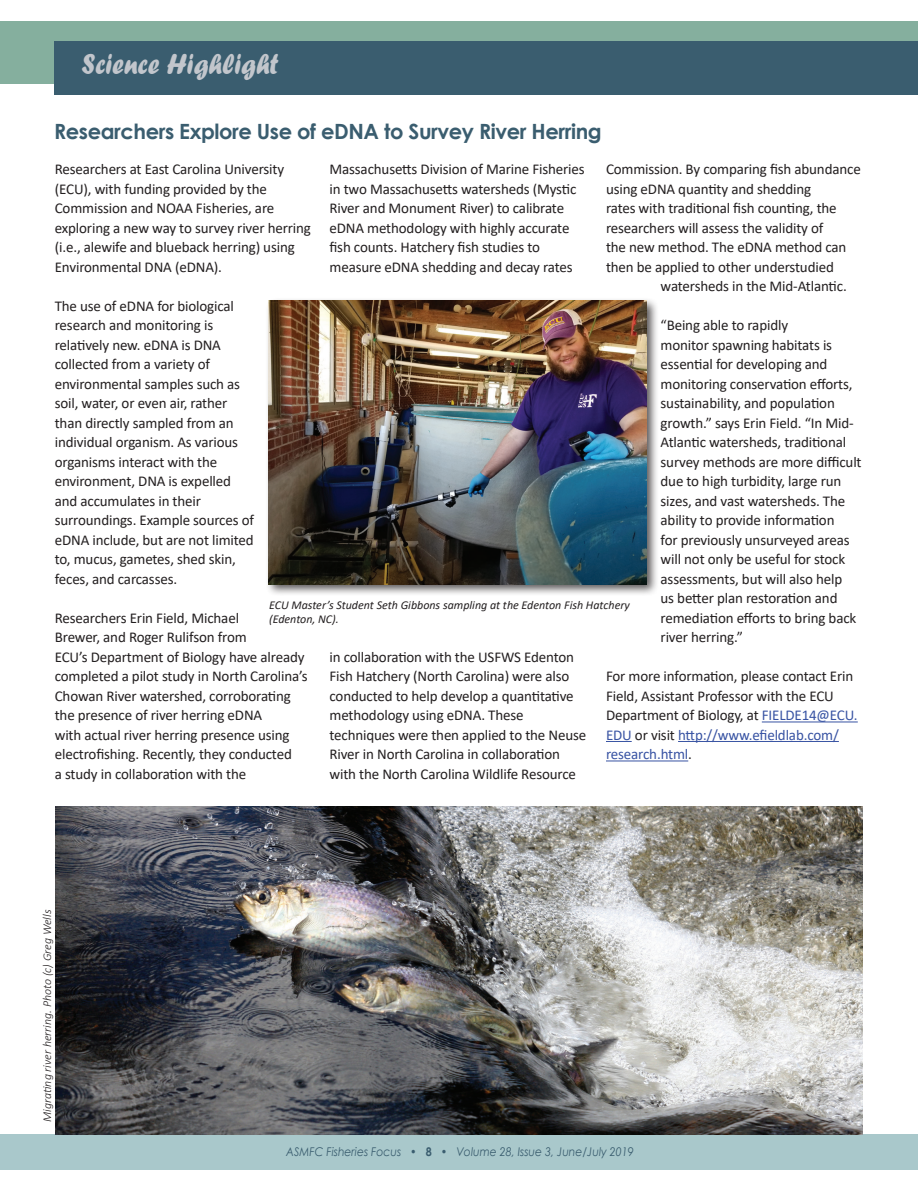
<style>
.page{position:relative;width:918px;height:1188px;background:#fff}
.page>*{position:absolute;margin:0;border:0;box-sizing:border-box;transform-origin:0 0}
.t1{font:30px "Forte";color:#c2c6cc;scale:.9 1}
.t2{font:700 21px "Century Gothic";letter-spacing:-.02em;color:#3a5d6f}
.t3{font:15px/19.5px "Calibri";letter-spacing:-.01em;color:#231f20}
.t4{font:italic 12px/14.4px "Calibri";color:#231f20}
.t5{font:italic 12px "Century Gothic";color:#3a5d6f;scale:.9 1}
.t6{font:italic 300 12px "Calibri";color:#231f20}
.s1{color:#3853a3}
.s2{font-style:normal}
.s3{font-weight:700;font-style:normal}
</style>
<div class="page">
<div style="left:0;top:21px;width:918px;height:63px;background:#85af9e"></div>
<div style="left:0;top:1134px;width:918px;height:36px;background:#a9c8cb"></div>
<div style="left:55px;top:41px;width:863px;height:53px;background:#3a5d6f"></div>
<div style="left:265px;top:297px;width:394px;height:300px;background:#231f20;opacity:.75"></div>
<img style="left:269px;top:301px;width:378px;height:283px">
<hr style="left:762px;top:721px;width:96px;height:1px;background:#3853a3">
<svg style="left:606px;top:741px;width:26px;height:1px"></svg>
<hr style="left:678px;top:741px;width:161px;height:1px;background:#3853a3">
<hr style="left:606px;top:760px;width:82px;height:1px;background:#3853a3">
<img style="left:56px;top:806px;width:807px;height:328px">
<h1 class="t1" style="left:81px;top:46px;width:221px">Science Highlight</h1>
<h2 class="t2" style="left:54px;top:115px;width:549px">Researchers Explore Use of eDNA to Survey River Herring</h2>
<p class="t3" style="left:330px;top:159px;width:257px">Massachusetts Division of Marine Fisheries in two Massachusetts watersheds (Mystic River and Monument River) to calibrate eDNA methodology with highly accurate fish counts. Hatchery fish studies to measure eDNA shedding and decay rates</p>
<p class="t3" style="left:606px;top:159px;width:256px">Commission. By comparing fish abundance using eDNA quantity and shedding<br>rates with traditional fish counting, the researchers will assess the validity of<br>the new method. The eDNA method can then be applied to other understudied</p>
<p class="t3" style="left:661px;top:276px;width:188px">watersheds in the Mid-Atlantic.</p>
<p class="t3" style="left:661px;top:315px;width:203px">“Being able to rapidly<br>monitor spawning habitats is essential for developing and monitoring conservation efforts, sustainability, and population growth.” says Erin Field. “In Mid-<br>Atlantic watersheds, traditional survey methods are more difficult due to high turbidity, large run sizes, and vast watersheds. The ability to provide information<br>for previously unsurveyed areas will not only be useful for stock assessments, but will also help<br>us better plan restoration and remediation efforts to bring back river herring.”</p>
<p class="t3" style="left:606px;top:666px;width:253px">For more information, please contact Erin Field, Assistant Professor with the ECU Department of Biology, at <span class="s1">FIELDE14@ECU.<br>EDU</span> or visit <span class="s1">http://www.efieldlab.com/ research.html</span>.</p>
<p class="t3" style="left:55px;top:159px;width:258px">Researchers at East Carolina University (ECU), with funding provided by the Commission and NOAA Fisheries, are exploring a new way to survey river herring (i.e., alewife and blueback herring) using Environmental DNA (eDNA).</p>
<p class="t3" style="left:55px;top:296px;width:201px">The use of eDNA for biological research and monitoring is relatively new. eDNA is DNA collected from a variety of environmental samples such as soil, water, or even air, rather than directly sampled from an individual organism. As various organisms interact with the environment, DNA is expelled and accumulates in their surroundings. Example sources of eDNA include, but are not limited to, mucus, gametes, shed skin, feces, and carcasses.</p>
<p class="t3" style="left:55px;top:608px;width:254px">Researchers Erin Field, Michael<br>Brewer, and Roger Rulifson from<br>ECU’s Department of Biology have already completed a pilot study in North Carolina’s Chowan River watershed, corroborating the presence of river herring eDNA<br>with actual river herring presence using electrofishing. Recently, they conducted<br>a study in collaboration with the</p>
<p class="t4" style="left:269px;top:597px;width:362px">ECU Master’s Student Seth Gibbons sampling at the Edenton Fish Hatchery (Edenton, NC).</p>
<p class="t3" style="left:330px;top:647px;width:258px">in collaboration with the USFWS Edenton Fish Hatchery (North Carolina) were also conducted to help develop a quantitative methodology using eDNA. These techniques were then applied to the Neuse River in North Carolina in collaboration with the North Carolina Wildlife Resource</p>
<p class="t6" style="left:40px;top:1122px;width:214px;rotate:-90deg">Migrating river herring. Photo (c) Greg Wells</p>
<p class="t5" style="left:286px;top:1143px;width:388px">ASMFC Fisheries Focus <span class="s2">•</span> <span class="s3">8</span> <span class="s2">•</span> Volume 28, Issue 3, June/July 2019</p>
</div>
